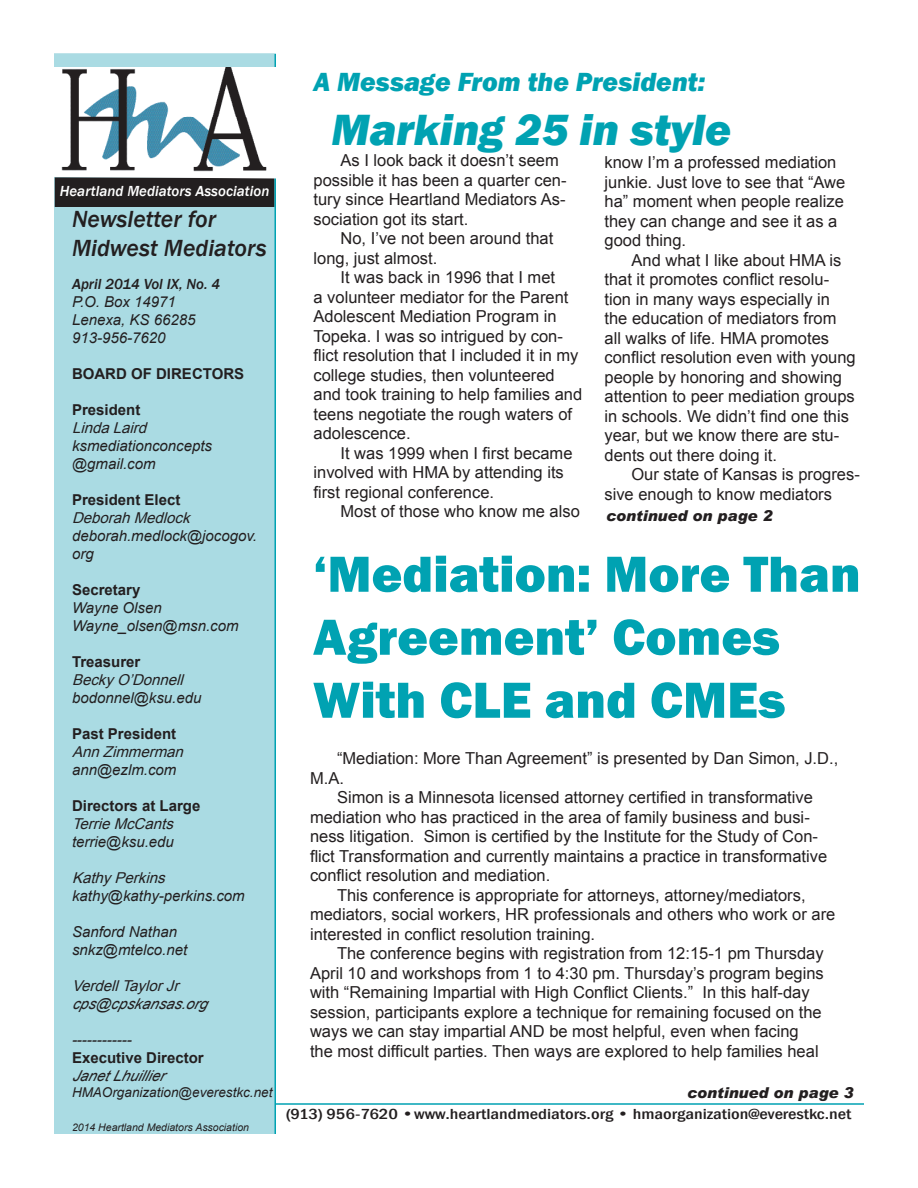
<style>
.page{position:relative;width:918px;height:1188px;background:#fff}
.page>*{position:absolute;margin:0;border:0;box-sizing:border-box;transform-origin:0 0}
.t1{font:800 52.5px/63px "Franklin Gothic";color:#00a2b2}
.t2{font:italic 800 45px "Franklin Gothic";color:#00a2b2}
.t3{font:italic 800 27px "Franklin Gothic";color:#00a2b2}
.t4{font:italic 500 24px/28.8px "Franklin Gothic";color:#231f20}
.t5{font:16.5px/19.5px "Arial";color:#231f20}
.t6{font:italic 15px/18px "Arial";color:#231f20}
.t7{font:700 15px "Arial";color:#231f20}
.t8{font:italic 15px "Arial";color:#231f20}
.t9{font:500 condensed 15px "Franklin Gothic";color:#231f20;scale:1.25 1}
.t10{font:italic 900 15px "Arial";color:#231f20}
.t11{font:italic 500 15px "Franklin Gothic";color:#fff}
.t12{font:italic 500 15px "Franklin Gothic";color:#231f20}
.t13{font:italic 13.5px "Arial";color:#231f20}
.t14{font:italic 10.5px "Arial";color:#231f20}
</style>
<div class="page">
<div style="left:54px;top:53px;width:222px;height:1081px;background:#aadbe3"></div>
<div style="left:56px;top:178px;width:218px;height:28px;background:#231f20"></div>
<div style="left:55px;top:177px;width:219px;height:30px;border:2px solid #231f20"></div>
<hr style="left:274px;top:54px;width:2px;height:1080px;background:#00a2b2">
<hr style="left:276px;top:1103px;width:588px;height:2px;background:#00a2b2">
<img style="left:54px;top:68px;width:222px;height:110px">
<p class="t11" style="left:60px;top:181px;width:211px">Heartland Mediators Association</p>
<h3 class="t4" style="left:72px;top:205px;width:196px">Newsletter for<br>Midwest Mediators</h3>
<p class="t12" style="left:72px;top:274px;width:150px">April 2014 Vol IX, No. 4</p>
<p class="t6" style="left:72px;top:292px;width:125px">P.O. Box 14971<br>Lenexa, KS 66285<br>913-956-7620</p>
<p class="t7" style="left:72px;top:363px;width:174px">BOARD OF DIRECTORS</p>
<p class="t7" style="left:72px;top:399px;width:70px">President</p>
<p class="t8" style="left:72px;top:417px;width:81px">LindaLaird</p>
<p class="t6" style="left:72px;top:436px;width:142px">ksmediationconcepts @gmail.com</p>
<p class="t7" style="left:72px;top:489px;width:110px">President Elect</p>
<p class="t8" style="left:72px;top:507px;width:124px">DeborahMedlock</p>
<p class="t6" style="left:72px;top:526px;width:187px">deborah.medlock@jocogov. org</p>
<p class="t7" style="left:72px;top:579px;width:70px">Secretary</p>
<p class="t6" style="left:72px;top:598px;width:168px">Wayne Olsen<br>Wayne_olsen@msn.com</p>
<p class="t7" style="left:72px;top:651px;width:70px">Treasurer</p>
<p class="t8" style="left:72px;top:669px;width:118px">BeckyO’Donnell</p>
<p class="t6" style="left:72px;top:688px;width:131px">bodonnel@ksu.edu</p>
<p class="t7" style="left:72px;top:723px;width:106px">Past President</p>
<p class="t8" style="left:72px;top:741px;width:118px">AnnZimmerman</p>
<p class="t6" style="left:72px;top:760px;width:106px">ann@ezlm.com</p>
<p class="t7" style="left:72px;top:795px;width:130px">Directors at Large</p>
<p class="t8" style="left:72px;top:813px;width:108px">TerrieMcCants</p>
<p class="t6" style="left:72px;top:832px;width:103px">terrie@ksu.edu</p>
<p class="t8" style="left:72px;top:867px;width:99px">KathyPerkins</p>
<p class="t6" style="left:72px;top:886px;width:174px">kathy@kathy-perkins.com</p>
<p class="t6" style="left:72px;top:922px;width:117px">Sanford Nathan snkz@mtelco.net</p>
<p class="t8" style="left:72px;top:975px;width:113px">VerdellTaylorJr</p>
<p class="t6" style="left:72px;top:994px;width:142px">cps@cpskansas.org</p>
<p class="t6" style="left:72px;top:1030px;width:61px">------------</p>
<p class="t7" style="left:72px;top:1047px;width:133px">Executive Director</p>
<p class="t6" style="left:72px;top:1066px;width:99px">JanetLhuillier</p>
<p class="t13" style="left:72px;top:1083px;width:202px">HMAOrganization@everestkc.net</p>
<p class="t14" style="left:72px;top:1120px;width:179px">2014 Heartland Mediators Association</p>
<h3 class="t3" style="left:314px;top:64px;width:393px">A Message From the President:</h3>
<h2 class="t2" style="left:332px;top:100px;width:402px">Marking 25 in style</h2>
<p class="t5" style="left:314px;top:151px;width:255px;text-indent:27px">As I look back it doesn’t seem possible it has been a quarter cen&shy;tury since Heartland Mediators As&shy;sociation got its start.</p>
<p class="t5" style="left:314px;top:229px;width:241px;text-indent:27px">No, I’ve not been around that long, just almost.</p>
<p class="t5" style="left:314px;top:268px;width:270px;text-indent:27px">It was back in 1996 that I met<br>a volunteer mediator for the Parent<br>Adolescent Mediation Program in<br>Topeka. I was so intrigued by con&shy;flict resolution that I included it in my college studies, then volunteered and took training to help families and teens negotiate the rough waters of adolescence.</p>
<p class="t5" style="left:314px;top:443px;width:261px;text-indent:27px">It was 1999 when I first became involved with HMA by attending its first regional conference.</p>
<p class="t5" style="left:340px;top:502px;width:241px">Most of those who know me also</p>
<p class="t5" style="left:604px;top:153px;width:242px">know I’m a professed mediation junkie. Just love to see that “Awe ha” moment when people realize they can change and see it as a good thing.</p>
<p class="t5" style="left:604px;top:250px;width:253px;text-indent:27px">And what I like about HMA is that it promotes conflict resolu&shy;tion in many ways especially in the education of mediators from all walks of life. HMA promotes conflict resolution even with young people by honoring and showing attention to peer mediation groups in schools. We didn’t find one this year, but we know there are stu&shy;dents out there doing it.</p>
<p class="t5" style="left:604px;top:465px;width:257px;text-indent:27px">Our state of Kansas is progres&shy;sive enough to know mediators</p>
<p class="t10" style="left:606px;top:506px;width:168px">continued on page 2</p>
<h1 class="t1" style="left:313px;top:543px;width:549px">‘Mediation: More Than<br>Agreement’ Comes<br>With CLE and CMEs</h1>
<p class="t5" style="left:337px;top:749px;width:503px">“Mediation: More Than Agreement” is presented by Dan Simon, J.D.,</p>
<p class="t5" style="left:310px;top:768px;width:35px">M.A.</p>
<p class="t5" style="left:337px;top:788px;width:477px">Simon is a Minnesota licensed attorney certified in transformative</p>
<p class="t5" style="left:310px;top:807px;width:501px">mediation who has practiced in the area of family business and busi-</p>
<p class="t5" style="left:310px;top:827px;width:510px">ness litigation. Simon is certified by the Institute for the Study of Con-</p>
<p class="t5" style="left:310px;top:846px;width:519px">flict Transformation and currently maintains a practice in transformative</p>
<p class="t5" style="left:310px;top:866px;width:242px">conflict resolution and mediation.</p>
<p class="t5" style="left:337px;top:885px;width:470px">This conference is appropriate for attorneys, attorney/mediators,</p>
<p class="t5" style="left:310px;top:905px;width:527px">mediators, social workers, HR professionals and others who work or are</p>
<p class="t5" style="left:310px;top:924px;width:287px">interested in conflict resolution training.</p>
<p class="t5" style="left:337px;top:944px;width:488px">The conference begins with registration from 12:15-1 pm Thursday</p>
<p class="t5" style="left:310px;top:963px;width:515px">April 10 and workshops from 1 to 4:30 pm. Thursday’s program begins</p>
<p class="t5" style="left:310px;top:983px;width:501px">with “Remaining Impartial with High Conflict Clients.” In this half-day</p>
<p class="t5" style="left:310px;top:1002px;width:513px">session, participants explore a technique for remaining focused on the</p>
<p class="t5" style="left:310px;top:1022px;width:490px">ways we can stay impartial AND be most helpful, even when facing</p>
<p class="t5" style="left:310px;top:1041px;width:510px">the most difficult parties. Then ways are explored to help families heal</p>
<p class="t10" style="left:687px;top:1084px;width:168px">continued on page 3</p>
<p class="t9" style="left:286px;top:1104px;width:454px">(913) 956-7620 •www.heartlandmediators.org • hmaorganization@everestkc.net</p>
</div>
